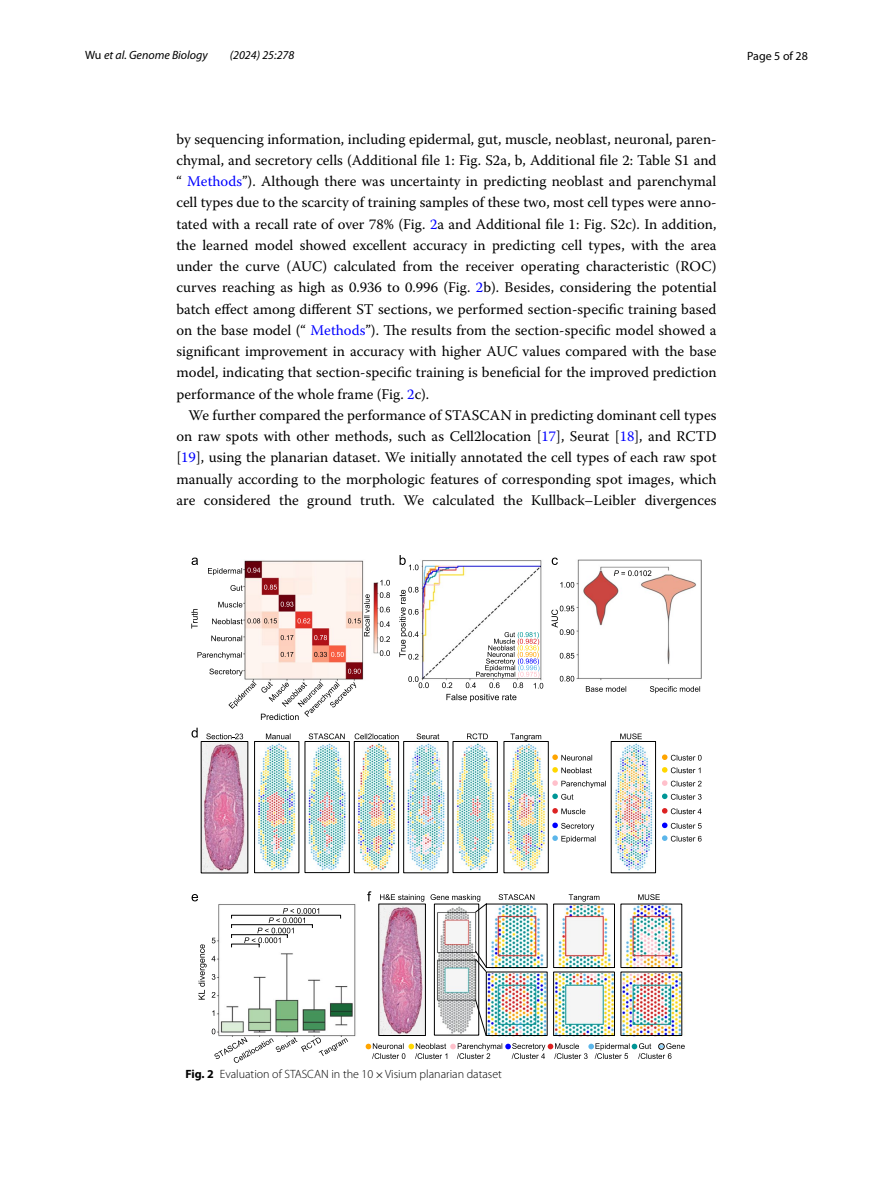
<style>
.page{position:relative;width:893px;height:1187px;background:#fff}
.page>*{position:absolute;margin:0;border:0;box-sizing:border-box;transform-origin:0 0}
.t1{font:14.7px/21.3px "Warnock Pro";color:#000;text-align:justify}
.t2{font:300 12px "Myriad Pro";color:#000}
.t3{font:italic 12px "Myriad Pro";color:#000}
.t4{font:12px "Myriad Pro";color:#000}
.s1{font-style:normal}
.s2{color:#00f}
.s3{font-weight:700}
.s4{font-family:"MTSY";font-weight:400}
</style>
<div class="page">
<img style="left:201px;top:560px;width:501px;height:475px">
<img style="left:254px;top:740px;width:429px;height:296px">
<svg style="left:552px;top:557px;width:6px;height:8px"></svg>
<svg style="left:192px;top:557px;width:6px;height:8px"></svg>
<svg style="left:192px;top:727px;width:6px;height:10px"></svg>
<svg style="left:192px;top:894px;width:6px;height:7px"></svg>
<svg style="left:399px;top:586px;width:20px;height:73px"></svg>
<svg style="left:560px;top:582px;width:14px;height:5px"></svg>
<svg style="left:560px;top:652px;width:14px;height:6px"></svg>
<svg style="left:560px;top:675px;width:14px;height:6px"></svg>
<svg style="left:551px;top:605px;width:23px;height:30px"></svg>
<svg style="left:586px;top:686px;width:40px;height:5px"></svg>
<svg style="left:650px;top:686px;width:50px;height:7px"></svg>
<svg style="left:614px;top:570px;width:37px;height:6px"></svg>
<svg style="left:230px;top:585px;width:13px;height:5px"></svg>
<svg style="left:218px;top:601px;width:24px;height:6px"></svg>
<svg style="left:211px;top:635px;width:31px;height:6px"></svg>
<svg style="left:197px;top:652px;width:45px;height:7px"></svg>
<svg style="left:191px;top:609px;width:7px;height:19px"></svg>
<svg style="left:208px;top:567px;width:52px;height:8px"></svg>
<svg style="left:264px;top:584px;width:13px;height:5px"></svg>
<svg style="left:281px;top:601px;width:12px;height:5px"></svg>
<svg style="left:298px;top:618px;width:12px;height:5px"></svg>
<svg style="left:212px;top:618px;width:65px;height:6px"></svg>
<svg style="left:314px;top:635px;width:13px;height:5px"></svg>
<svg style="left:281px;top:635px;width:12px;height:5px"></svg>
<svg style="left:314px;top:652px;width:30px;height:5px"></svg>
<svg style="left:281px;top:652px;width:12px;height:5px"></svg>
<svg style="left:206px;top:733px;width:37px;height:6px"></svg>
<svg style="left:309px;top:733px;width:36px;height:6px"></svg>
<svg style="left:355px;top:733px;width:44px;height:6px"></svg>
<svg style="left:417px;top:733px;width:22px;height:6px"></svg>
<svg style="left:467px;top:733px;width:21px;height:6px"></svg>
<svg style="left:266px;top:733px;width:24px;height:6px"></svg>
<svg style="left:408px;top:676px;width:21px;height:12px"></svg>
<svg style="left:380px;top:650px;width:10px;height:6px"></svg>
<svg style="left:380px;top:636px;width:10px;height:6px"></svg>
<svg style="left:380px;top:621px;width:10px;height:6px"></svg>
<svg style="left:380px;top:606px;width:10px;height:6px"></svg>
<svg style="left:380px;top:592px;width:10px;height:6px"></svg>
<svg style="left:380px;top:579px;width:10px;height:6px"></svg>
<svg style="left:400px;top:555px;width:18px;height:15px"></svg>
<svg style="left:209px;top:668px;width:152px;height:52px"></svg>
<svg style="left:348px;top:594px;width:22px;height:42px"></svg>
<svg style="left:510px;top:733px;width:31px;height:7px"></svg>
<svg style="left:620px;top:733px;width:22px;height:6px"></svg>
<svg style="left:662px;top:754px;width:40px;height:6px"></svg>
<svg style="left:662px;top:767px;width:38px;height:6px"></svg>
<svg style="left:662px;top:780px;width:39px;height:6px"></svg>
<svg style="left:662px;top:793px;width:40px;height:6px"></svg>
<svg style="left:662px;top:808px;width:40px;height:6px"></svg>
<svg style="left:662px;top:822px;width:40px;height:6px"></svg>
<svg style="left:662px;top:835px;width:40px;height:6px"></svg>
<svg style="left:552px;top:754px;width:40px;height:6px"></svg>
<svg style="left:552px;top:767px;width:40px;height:6px"></svg>
<svg style="left:552px;top:780px;width:54px;height:19px"></svg>
<svg style="left:552px;top:808px;width:33px;height:6px"></svg>
<svg style="left:552px;top:822px;width:43px;height:21px"></svg>
<div style="left:378px;top:903px;width:48px;height:132px;border:1px solid #000"></div>
<svg style="left:499px;top:894px;width:35px;height:6px"></svg>
<svg style="left:569px;top:894px;width:30px;height:7px"></svg>
<svg style="left:638px;top:894px;width:22px;height:6px"></svg>
<svg style="left:380px;top:894px;width:44px;height:7px"></svg>
<svg style="left:430px;top:894px;width:58px;height:142px"></svg>
<svg style="left:212px;top:1028px;width:136px;height:34px"></svg>
<hr style="left:231px;top:914px;width:110px;height:1px;background:#000">
<svg style="left:367px;top:891px;width:4px;height:10px"></svg>
<svg style="left:366px;top:1043px;width:319px;height:15px"></svg>
<svg style="left:198px;top:937px;width:17px;height:62px"></svg>
<svg style="left:231px;top:908px;width:88px;height:39px"></svg>
<svg style="left:442px;top:632px;width:101px;height:69px"></svg>
<p class="t3" style="left:85px;top:48px;width:124px"><span class="s1">Wu</span> et al. Genome Biology</p>
<p class="t3" style="left:230px;top:48px;width:66px">(2024) 25:278</p>
<p class="t4" style="left:747px;top:48px;width:62px">Page 5 of 28</p>
<p class="t1" style="left:176px;top:128px;width:542px">by sequencing information, including epidermal, gut, muscle, neoblast, neuronal, paren&shy;chymal, and secretory cells (Additional file 1: Fig. S2a, b, Additional file 2: Table S1 and “ <span class="s2">Methods</span>”). Although there was uncertainty in predicting neoblast and parenchymal cell types due to the scarcity of training samples of these two, most cell types were anno&shy;tated with a recall rate of over 78% (Fig. <span class="s2">2</span>a and Additional file 1: Fig. S2c). In addition, the learned model showed excellent accuracy in predicting cell types, with the area under the curve (AUC) calculated from the receiver operating characteristic (ROC) curves reaching as high as 0.936 to 0.996 (Fig. <span class="s2">2</span>b). Besides, considering the potential batch effect among different ST sections, we performed section-specific training based on the base model (“ <span class="s2">Methods</span>”). The results from the section-specific model showed a significant improvement in accuracy with higher AUC values compared with the base model, indicating that section-specific training is beneficial for the improved prediction performance of the whole frame (Fig. <span class="s2">2</span>c).</p>
<p class="t1" style="left:176px;top:404px;width:542px;text-indent:12px">We further compared the performance of STASCAN in predicting dominant cell types on raw spots with other methods, such as Cell2location [<span class="s2">17</span>], Seurat [<span class="s2">18</span>], and RCTD [<span class="s2">19</span>], using the planarian dataset. We initially annotated the cell types of each raw spot manually according to the morphologic features of corresponding spot images, which are considered the ground truth. We calculated the Kullback–Leibler divergences</p>
<p class="t2" style="left:185px;top:1067px;width:318px"><span class="s3">Fig. 2</span> Evaluation of STASCAN in the 10<span class="s4">×</span>Visium planarian dataset</p>
</div>
